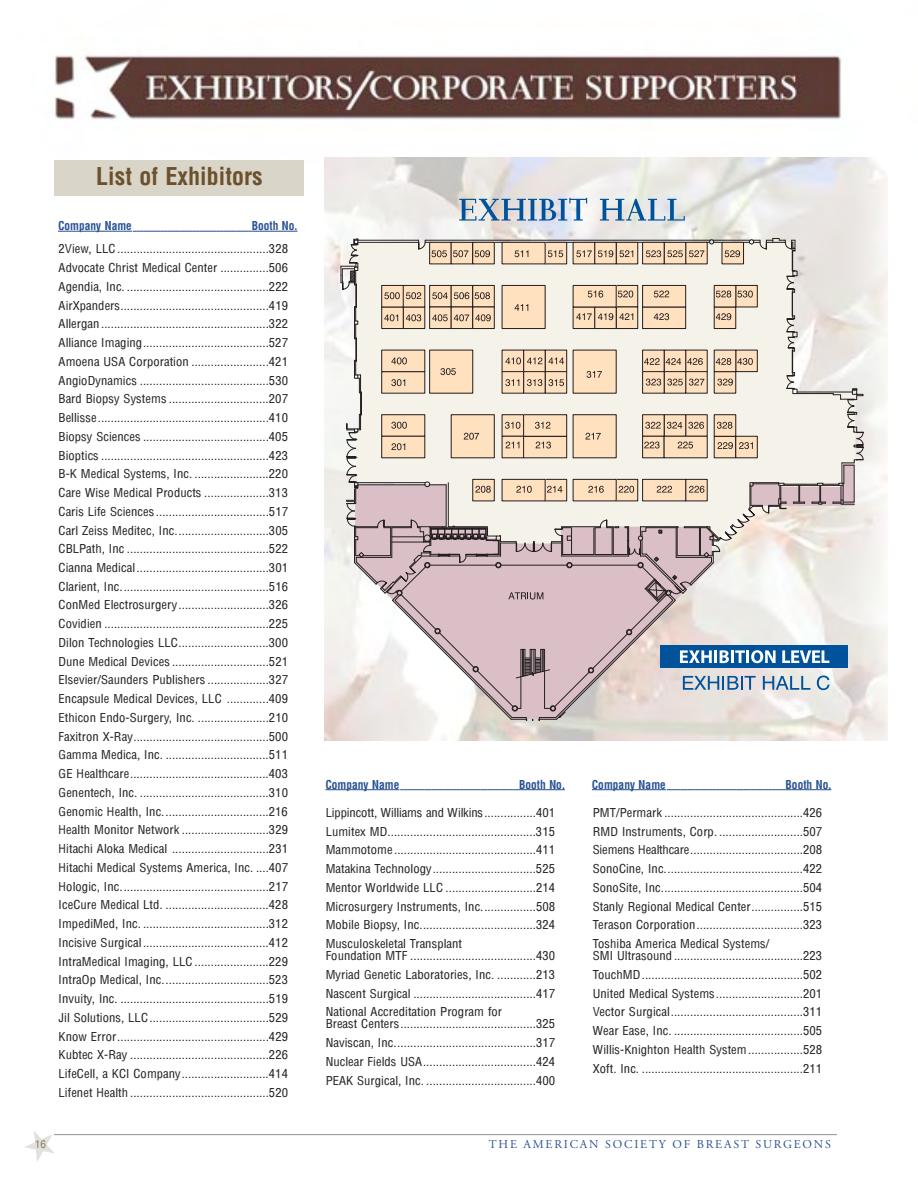
<style>
.page{position:relative;width:918px;height:1188px;background:#fff}
.page>*{position:absolute;margin:0;border:0;box-sizing:border-box;transform-origin:0 0}
.t1{font:700 24px "Arena Condensed";color:#6c512d}
.t2{font:12px/18.8px "Arena Condensed";letter-spacing:.005em;color:#272627;text-align:justify;scale:1.05 1}
.t3{font:700 12px "Arena Condensed";color:#295194;scale:.95 1}
.t4{font:12px "Adobe Garamond";letter-spacing:.15em;color:#295194}
.t5{font:10.5px "Arena Condensed";color:#907d61;scale:1.08 1}
</style>
<div class="page">
<img style="left:54px;top:54px;width:787px;height:1082px">
<hr style="left:54px;top:1134px;width:783px;height:1px;background:#939393">
<svg style="left:25px;top:1131px;width:30px;height:30px"></svg>
<img style="left:324px;top:157px;width:564px;height:584px">
<svg style="left:459px;top:198px;width:128px;height:23px;background:#9ab2ca"></svg>
<svg style="left:600px;top:199px;width:85px;height:22px;background:#a4bccf"></svg>
<svg style="left:334px;top:238px;width:530px;height:483px;background:#ded3cc"></svg>
<hr style="left:58px;top:231px;width:74px;height:1px;background:#295194">
<svg style="left:133px;top:231px;width:119px;height:1px"></svg>
<hr style="left:252px;top:231px;width:45px;height:1px;background:#295194">
<hr style="left:325px;top:789px;width:74px;height:1px;background:#295194">
<svg style="left:400px;top:789px;width:119px;height:1px"></svg>
<hr style="left:519px;top:789px;width:46px;height:1px;background:#295194">
<hr style="left:592px;top:789px;width:74px;height:1px;background:#295194">
<svg style="left:667px;top:789px;width:119px;height:1px"></svg>
<hr style="left:786px;top:789px;width:45px;height:1px;background:#295194">
<div style="left:55px;top:160px;width:249px;height:36px;background:#dad5c9"></div>
<h1 class="t1" style="left:96px;top:167px;width:168px">List of Exhibitors</h1>
<p class="t3" style="left:58px;top:221px;width:79px">Company Name</p>
<p class="t3" style="left:252px;top:221px;width:50px">Booth No.</p>
<p class="t2" style="left:59px;top:241px;width:220px">2View, LLC...............................................328<br>Advocate Christ Medical Center ...............506<br>Agendia, Inc. ............................................222<br>AirXpanders..............................................419<br>Allergan....................................................322<br>Alliance Imaging.......................................527<br>Amoena USA Corporation ........................421<br>AngioDynamics ........................................530<br>Bard Biopsy Systems ...............................207<br>Bellisse.....................................................410<br>Biopsy Sciences .......................................405<br>Bioptics ....................................................423<br>B-K Medical Systems, Inc. .......................220<br>Care Wise Medical Products ....................313<br>Caris Life Sciences...................................517<br>Carl Zeiss Meditec, Inc.............................305<br>CBLPath, Inc ............................................522<br>Cianna Medical.........................................301<br>Clarient, Inc..............................................516<br>ConMed Electrosurgery............................326<br>Covidien ...................................................225<br>Dilon Technologies LLC............................300<br>Dune Medical Devices ..............................521<br>Elsevier/Saunders Publishers ...................327<br>Encapsule Medical Devices, LLC .............409<br>Ethicon Endo-Surgery, Inc. ......................210<br>Faxitron X-Ray..........................................500<br>Gamma Medica, Inc. ................................511<br>GE Healthcare...........................................403<br>Genentech, Inc. ........................................310<br>Genomic Health, Inc.................................216<br>Health Monitor Network ...........................329<br>Hitachi Aloka Medical ..............................231<br>Hitachi Medical Systems America, Inc. ....407<br>Hologic, Inc..............................................217<br>IceCure Medical Ltd. ................................428<br>ImpediMed, Inc. .......................................312<br>Incisive Surgical.......................................412<br>IntraMedical Imaging, LLC .......................229<br>IntraOp Medical, Inc.................................523<br>Invuity, Inc. ..............................................519<br>Jil Solutions, LLC.....................................529<br>Know Error...............................................429<br>Kubtec X-Ray ...........................................226<br>LifeCell, a KCI Company...........................414<br>Lifenet Health ...........................................520</p>
<p class="t3" style="left:325px;top:780px;width:79px">Company Name</p>
<p class="t3" style="left:519px;top:780px;width:50px">Booth No.</p>
<p class="t3" style="left:592px;top:780px;width:79px">Company Name</p>
<p class="t3" style="left:786px;top:780px;width:50px">Booth No.</p>
<p class="t2" style="left:326px;top:804px;width:220px">Lippincott, Williams and Wilkins................401<br>Lumitex MD..............................................315<br>Mammotome............................................411<br>Matakina Technology................................525<br>Mentor Worldwide LLC ............................214<br>Microsurgery Instruments, Inc.................508<br>Mobile Biopsy, Inc....................................324<br>Musculoskeletal Transplant</p>
<p class="t2" style="left:326px;top:947px;width:220px">Foundation MTF .......................................430<br>Myriad Genetic Laboratories, Inc. ............213<br>Nascent Surgical ......................................417<br>National Accreditation Program for</p>
<p class="t2" style="left:326px;top:1016px;width:220px">Breast Centers..........................................325<br>Naviscan, Inc............................................317<br>Nuclear Fields USA...................................424<br>PEAK Surgical, Inc. ..................................400</p>
<p class="t2" style="left:593px;top:804px;width:220px">PMT/Permark ...........................................426<br>RMD Instruments, Corp. ..........................507<br>Siemens Healthcare...................................208<br>SonoCine, Inc...........................................422<br>SonoSite, Inc............................................504<br>Stanly Regional Medical Center................515<br>Terason Corporation.................................323<br>Toshiba America Medical Systems/</p>
<p class="t2" style="left:593px;top:947px;width:220px">SMI Ultrasound........................................223<br>TouchMD..................................................502<br>United Medical Systems...........................201<br>Vector Surgical.........................................311<br>Wear Ease, Inc. ........................................505<br>Willis-Knighton Health System.................528<br>Xoft. Inc. ..................................................211</p>
<p class="t5" style="left:35px;top:1140px;width:12px">16</p>
<p class="t4" style="left:489px;top:1139px;width:344px">THE AMERICAN SOCIETY OF BREAST SURGEONS</p>
</div>
